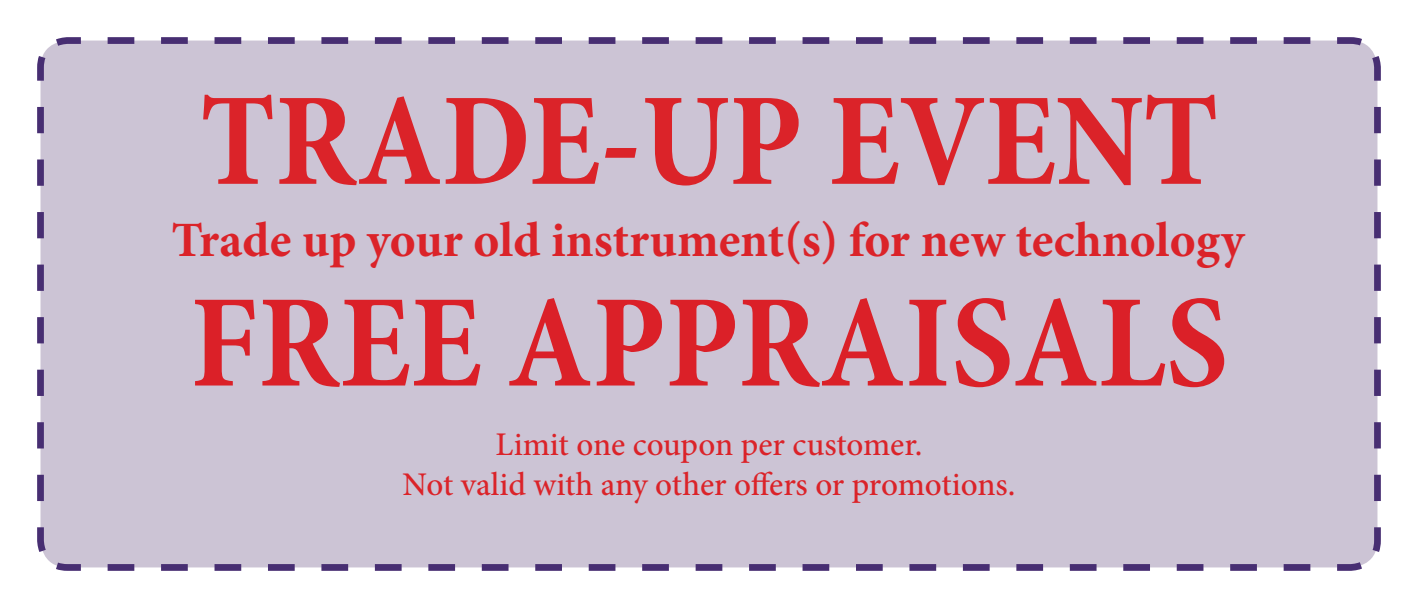
<style>
.page{position:relative;width:1418px;height:608px;background:#fff}
.page>*{position:absolute;margin:0;border:0;box-sizing:border-box;transform-origin:0 0}
.t1{font:700 condensed 133.42px "Minion Pro";color:#db2028}
.t2{font:700 condensed 133.42px "Minion Pro";color:#db2329}
.t3{font:700 49.5px "Minion Pro";color:#db2329}
.t4{font:500 33.07px/39.6px "Minion Pro";letter-spacing:-.005em;color:#db2329;text-align:center}
</style>
<div class="page">
<div style="left:37px;top:37px;width:1344px;height:534px;background:#ccc4d5"></div>
<p class="t2" style="left:200px;top:49px;width:1019px">TRADE-UP EVENT</p>
<p class="t3" style="left:171px;top:206px;width:1074px">Trade up your old instrument(s) for new technology</p>
<p class="t1" style="left:190px;top:251px;width:1039px">FREE APPRAISALS</p>
<p class="t4" style="left:402px;top:425px;width:614px">Limit one coupon per customer.<br>Not valid with any other offers or promotions.</p>
</div>
